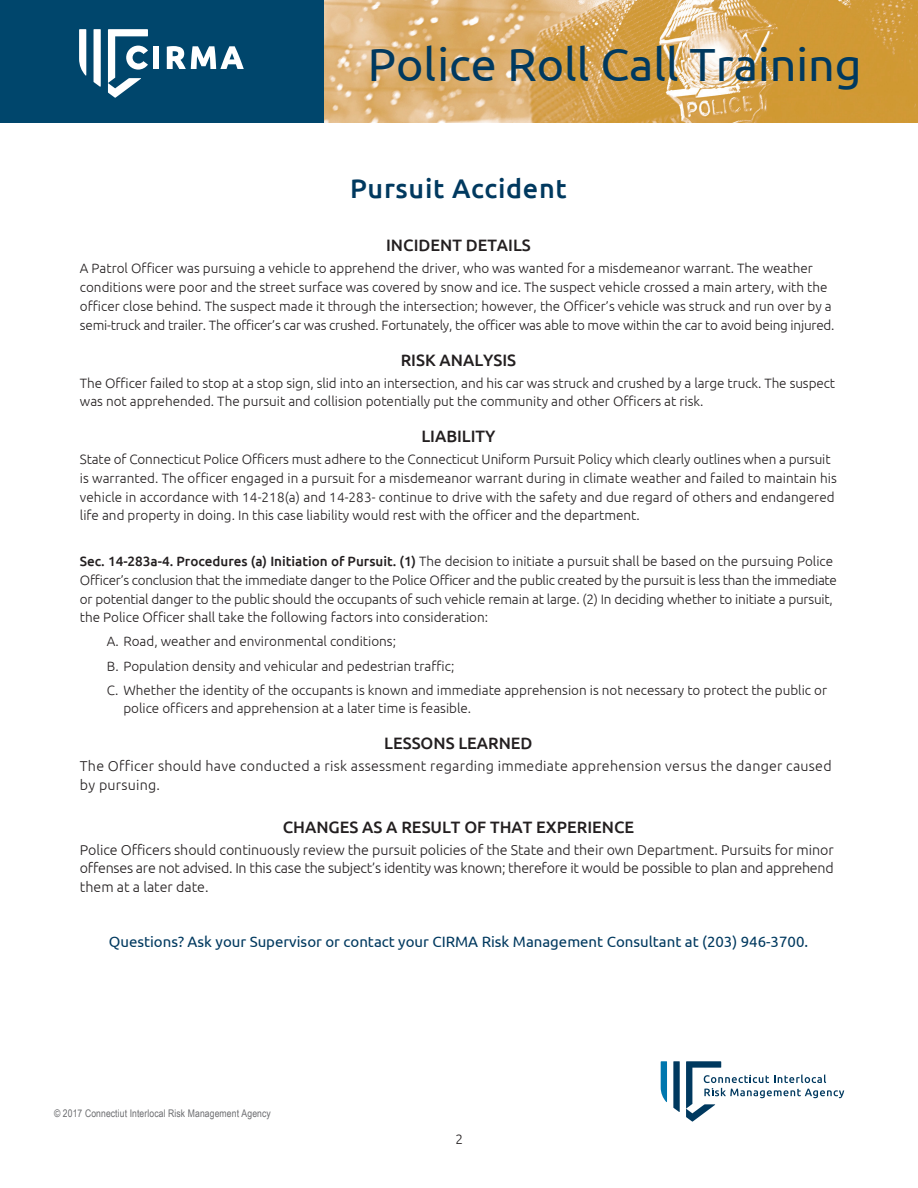
<style>
.page{position:relative;width:918px;height:1188px;background:#fff}
.page>*{position:absolute;margin:0;border:0;box-sizing:border-box;transform-origin:0 0}
.t1{font:46.5px "Ubuntu";color:#00395f}
.t2{font:500 27px "Ubuntu";letter-spacing:.025em;color:#00395f}
.t3{font:500 16.5px "Ubuntu";color:#231f20}
.t4{font:15px "Ubuntu";color:#00395f}
.t5{font:300 14.25px/18.8px "Ubuntu";letter-spacing:.02em;color:#231f20}
.t6{font:300 13.5px/18.8px "Ubuntu";color:#231f20}
.t7{font:10.5px "Arial Narrow";letter-spacing:.01em;color:#6c6d70}
.s1{font-weight:500}
</style>
<div class="page">
<img style="left:324px;top:0;width:594px;height:122px">
<div style="left:0;top:0;width:324px;height:122px;background:#00466c"></div>
<div style="left:153px;top:46px;width:6px;height:23px;background:#fff"></div>
<svg style="left:167px;top:46px;width:77px;height:23px"></svg>
<svg style="left:94px;top:29px;width:7px;height:58px"></svg>
<svg style="left:79px;top:29px;width:7px;height:47px"></svg>
<svg style="left:108px;top:29px;width:40px;height:69px"></svg>
<svg style="left:673px;top:1061px;width:7px;height:51px"></svg>
<svg style="left:661px;top:1061px;width:6px;height:41px"></svg>
<svg style="left:686px;top:1061px;width:158px;height:61px"></svg>
<p class="t1" style="left:368px;top:37px;width:496px">Police Roll Call Training</p>
<p class="t2" style="left:350px;top:172px;width:218px">Pursuit Accident</p>
<p class="t3" style="left:386px;top:235px;width:146px">INCIDENT DETAILS</p>
<p class="t6" style="left:80px;top:259px;width:756px">A Patrol Officer was pursuing a vehicle to apprehend the driver, who was wanted for a misdemeanor warrant. The weather conditions were poor and the street surface was covered by snow and ice. The suspect vehicle crossed a main artery, with the officer close behind. The suspect made it through the intersection; however, the Officer’s vehicle was struck and run over by a semi-truck and trailer. The officer’s car was crushed. Fortunately, the officer was able to move within the car to avoid being injured.</p>
<p class="t3" style="left:401px;top:349px;width:117px">RISK ANALYSIS</p>
<p class="t6" style="left:80px;top:373px;width:757px">The Officer failed to stop at a stop sign, slid into an intersection, and his car was struck and crushed by a large truck. The suspect was not apprehended. The pursuit and collision potentially put the community and other Officers at risk.</p>
<p class="t3" style="left:421px;top:426px;width:76px">LIABILITY</p>
<p class="t6" style="left:80px;top:450px;width:759px">State of Connecticut Police Officers must adhere to the Connecticut Uniform Pursuit Policy which clearly outlines when a pursuit is warranted. The officer engaged in a pursuit for a misdemeanor warrant during in climate weather and failed to maintain his vehicle in accordance with 14-218(a) and 14-283- continue to drive with the safety and due regard of others and endangered life and property in doing. In this case liability would rest with the officer and the department.</p>
<p class="t6" style="left:80px;top:551px;width:759px"><span class="s1">Sec. 14-283a-4. Procedures (a) Initiation of Pursuit. (1)</span> The decision to initiate a pursuit shall be based on the pursuing Police Officer’s conclusion that the immediate danger to the Police Officer and the public created by the pursuit is less than the immediate or potential danger to the public should the occupants of such vehicle remain at large. (2) In deciding whether to initiate a pursuit, the Police Officer shall take the following factors into consideration:</p>
<p class="t6" style="left:107px;top:632px;width:291px">A. Road, weather and environmental conditions;</p>
<p class="t6" style="left:107px;top:656px;width:349px">B. Population density and vehicular and pedestrian traffic;</p>
<p class="t6" style="left:123px;top:680px;width:705px;text-indent:-16px">C. Whether the identity of the occupants is known and immediate apprehension is not necessary to protect the public or police officers and apprehension at a later time is feasible.</p>
<p class="t3" style="left:384px;top:733px;width:150px">LESSONS LEARNED</p>
<p class="t5" style="left:80px;top:757px;width:753px">The Officer should have conducted a risk assessment regarding immediate apprehension versus the danger caused by pursuing.</p>
<p class="t3" style="left:283px;top:816px;width:353px">CHANGES AS A RESULT OF THAT EXPERIENCE</p>
<p class="t5" style="left:80px;top:840px;width:755px;text-align:justify">Police Officers should continuously review the pursuit policies of the State and their own Department. Pursuits for minor offenses are not advised. In this case the subject’s identity was known; therefore it would be possible to plan and apprehend them at a later date.</p>
<p class="t4" style="left:109px;top:932px;width:701px">Questions? Ask your Supervisor or contact your CIRMA Risk Management Consultant at (203) 946-3700.</p>
<p class="t7" style="left:54px;top:1106px;width:218px">© 2017 Connectiut Interlocal Risk Management Agency</p>
<p class="t6" style="left:455px;top:1130px;width:9px">2</p>
</div>
